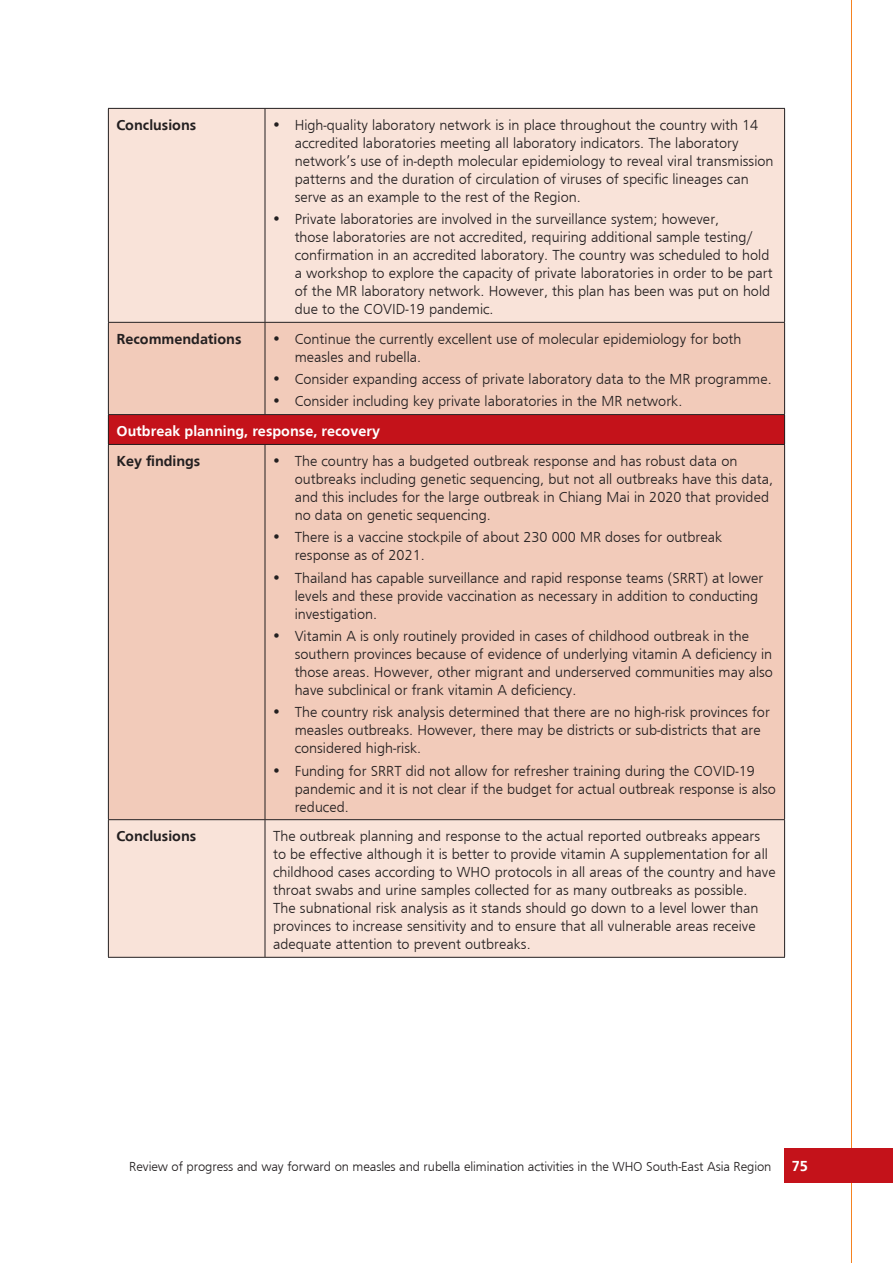
<style>
.page{position:relative;width:893px;height:1263px;background:#fff}
.page>*{position:absolute;margin:0;border:0;box-sizing:border-box;transform-origin:0 0}
.t1{font:300 15px/18px "Frugal Sans";color:#231f20}
.t2{font:700 15px "Frugal Sans";color:#231f20}
.t3{font:700 15px "Frugal Sans";color:#fff}
.t4{font:300 13.5px "Frugal Sans";letter-spacing:-.01em;color:#231f20}
</style>
<div class="page">
<hr style="left:851px;top:0;width:1px;height:1263px;background:#f58220">
<div style="left:785px;top:1148px;width:108px;height:34px;background:#c4121a"></div>
<div style="left:109px;top:109px;width:675px;height:848px;background:#f9e3d9"></div>
<div style="left:109px;top:323px;width:675px;height:496px;background:#f2cbba"></div>
<div style="left:108px;top:415px;width:677px;height:29px;background:#c4121a"></div>
<hr style="left:108px;top:109px;width:1px;height:213px;background:#231f20">
<hr style="left:108px;top:323px;width:1px;height:91px;background:#231f20">
<hr style="left:108px;top:445px;width:1px;height:374px;background:#231f20">
<hr style="left:108px;top:820px;width:1px;height:137px;background:#231f20">
<hr style="left:108px;top:108px;width:157px;height:1px;background:#231f20">
<hr style="left:265px;top:108px;width:520px;height:1px;background:#231f20">
<hr style="left:108px;top:322px;width:157px;height:1px;background:#231f20">
<hr style="left:265px;top:322px;width:520px;height:1px;background:#231f20">
<hr style="left:108px;top:819px;width:157px;height:1px;background:#231f20">
<hr style="left:265px;top:819px;width:520px;height:1px;background:#231f20">
<hr style="left:108px;top:957px;width:157px;height:1px;background:#231f20">
<hr style="left:265px;top:957px;width:520px;height:1px;background:#231f20">
<hr style="left:265px;top:109px;width:1px;height:213px;background:#231f20">
<hr style="left:265px;top:323px;width:1px;height:91px;background:#231f20">
<hr style="left:265px;top:445px;width:1px;height:374px;background:#231f20">
<hr style="left:265px;top:820px;width:1px;height:137px;background:#231f20">
<hr style="left:784px;top:109px;width:1px;height:213px;background:#231f20">
<hr style="left:784px;top:323px;width:1px;height:91px;background:#231f20">
<hr style="left:784px;top:445px;width:1px;height:374px;background:#231f20">
<hr style="left:784px;top:820px;width:1px;height:137px;background:#231f20">
<hr style="left:108px;top:414px;width:157px;height:1px;background:#231f20">
<svg style="left:108px;top:415px;width:1px;height:29px"></svg>
<hr style="left:265px;top:414px;width:520px;height:1px;background:#231f20">
<svg style="left:784px;top:415px;width:1px;height:29px"></svg>
<hr style="left:108px;top:444px;width:157px;height:1px;background:#231f20">
<hr style="left:265px;top:444px;width:520px;height:1px;background:#231f20">
<svg style="left:274px;top:122px;width:5px;height:5px"></svg>
<svg style="left:274px;top:216px;width:5px;height:5px"></svg>
<svg style="left:274px;top:336px;width:5px;height:5px"></svg>
<svg style="left:274px;top:376px;width:5px;height:5px"></svg>
<svg style="left:274px;top:399px;width:5px;height:4px"></svg>
<svg style="left:274px;top:458px;width:5px;height:5px"></svg>
<svg style="left:274px;top:535px;width:5px;height:4px"></svg>
<svg style="left:274px;top:575px;width:5px;height:4px"></svg>
<svg style="left:274px;top:633px;width:5px;height:5px"></svg>
<svg style="left:274px;top:709px;width:5px;height:5px"></svg>
<svg style="left:274px;top:768px;width:5px;height:4px"></svg>
<p class="t2" style="left:116px;top:116px;width:81px">Conclusions</p>
<p class="t1" style="left:295px;top:116px;width:480px">High-quality laboratory network is in place throughout the country with 14 accredited laboratories meeting all laboratory indicators. The laboratory network’s use of in-depth molecular epidemiology to reveal viral transmission patterns and the duration of circulation of viruses of specific lineages can serve as an example to the rest of the Region.</p>
<p class="t1" style="left:295px;top:210px;width:479px">Private laboratories are involved in the surveillance system; however,<br>those laboratories are not accredited, requiring additional sample testing/ confirmation in an accredited laboratory. The country was scheduled to hold a workshop to explore the capacity of private laboratories in order to be part of the MR laboratory network. However, this plan has been was put on hold due to the COVID-19 pandemic.</p>
<p class="t2" style="left:116px;top:330px;width:127px">Recommendations</p>
<p class="t1" style="left:295px;top:330px;width:448px">Continue the currently excellent use of molecular epidemiology for both measles and rubella.</p>
<p class="t1" style="left:295px;top:368px;width:479px;line-height:22.4px">Consider expanding access of private laboratory data to the MR programme.<br>Consider including key private laboratories in the MR network.</p>
<p class="t3" style="left:116px;top:423px;width:265px">Outbreak planning, response, recovery</p>
<p class="t2" style="left:116px;top:452px;width:85px">Key findings</p>
<p class="t1" style="left:295px;top:452px;width:480px">The country has a budgeted outbreak response and has robust data on outbreaks including genetic sequencing, but not all outbreaks have this data, and this includes for the large outbreak in Chiang Mai in 2020 that provided no data on genetic sequencing.</p>
<p class="t1" style="left:295px;top:528px;width:429px">There is a vaccine stockpile of about 230 000 MR doses for outbreak response as of 2021.</p>
<p class="t1" style="left:295px;top:568px;width:470px">Thailand has capable surveillance and rapid response teams (SRRT) at lower levels and these provide vaccination as necessary in addition to conducting investigation.</p>
<p class="t1" style="left:295px;top:627px;width:480px">Vitamin A is only routinely provided in cases of childhood outbreak in the southern provinces because of evidence of underlying vitamin A deficiency in those areas. However, other migrant and underserved communities may also have subclinical or frank vitamin A deficiency.</p>
<p class="t1" style="left:295px;top:703px;width:477px">The country risk analysis determined that there are no high-risk provinces for measles outbreaks. However, there may be districts or sub-districts that are considered high-risk.</p>
<p class="t1" style="left:295px;top:761px;width:483px">Funding for SRRT did not allow for refresher training during the COVID-19 pandemic and it is not clear if the budget for actual outbreak response is also reduced.</p>
<p class="t2" style="left:116px;top:828px;width:81px">Conclusions</p>
<p class="t1" style="left:273px;top:827px;width:504px">The outbreak planning and response to the actual reported outbreaks appears to be effective although it is better to provide vitamin A supplementation for all childhood cases according to WHO protocols in all areas of the country and have throat swabs and urine samples collected for as many outbreaks as possible.<br>The subnational risk analysis as it stands should go down to a level lower than provinces to increase sensitivity and to ensure that all vulnerable areas receive adequate attention to prevent outbreaks.</p>
<p class="t4" style="left:129px;top:1158px;width:644px">Review of progress and way forward on measles and rubella elimination activities in the WHO South-East Asia Region</p>
<p class="t3" style="left:792px;top:1157px;width:18px">75</p>
</div>
